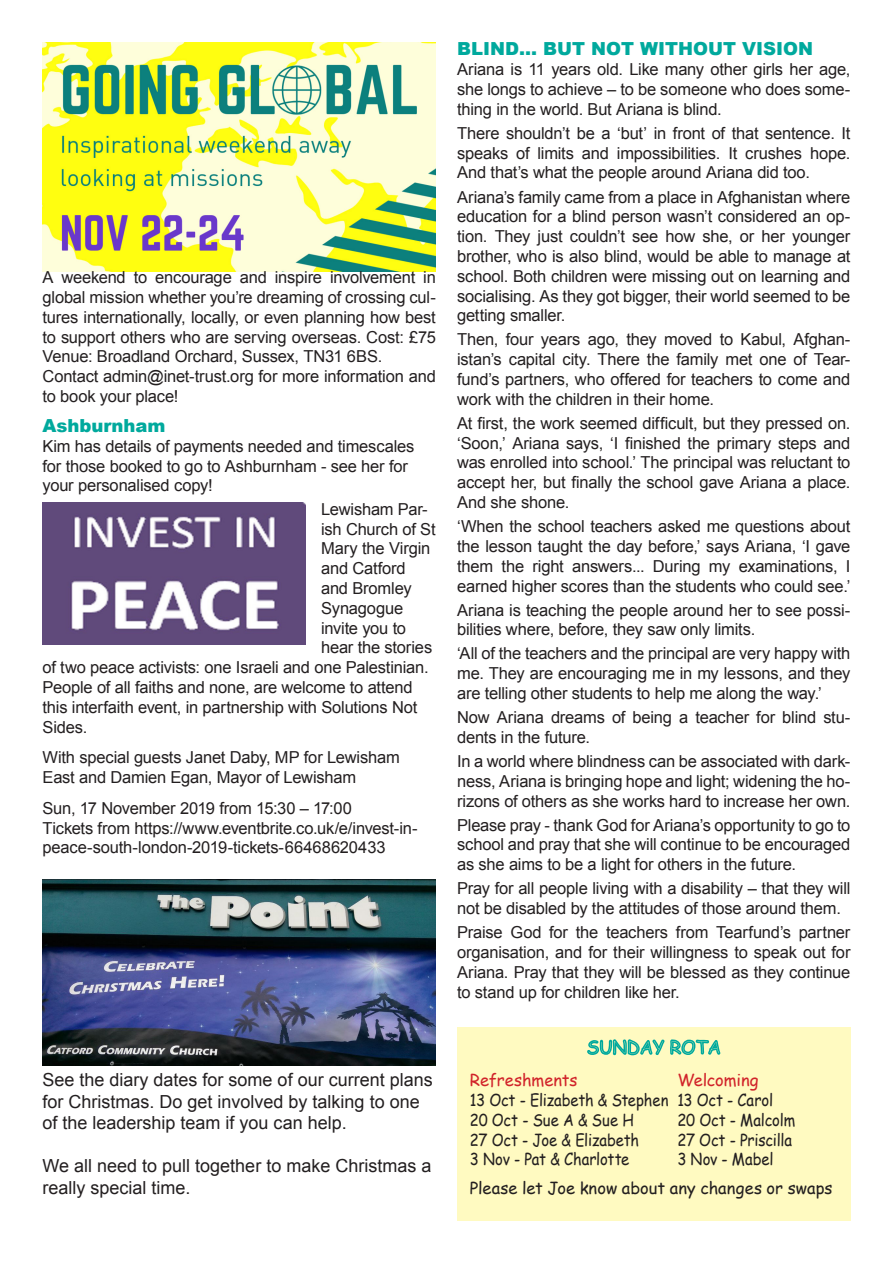
<style>
.page{position:relative;width:893px;height:1263px;background:#fff}
.page>*{position:absolute;margin:0;border:0;box-sizing:border-box;transform-origin:0 0}
.t1{font:18px/21.6px "Arial";color:#231f20}
.t2{font:900 18px "Arial";color:#00a99d}
.t3{font:16.5px/19.8px "Arial";letter-spacing:-.01em;color:#231f20;text-align:justify}
.t4{font:16.5px "Comic Sans MS";letter-spacing:-.005em;color:#231f20;scale:.9 1}
.t5{font:16.5px "Comic Sans MS";letter-spacing:-.005em;color:#231f20}
.t6{font:16.5px "Comic Sans MS";letter-spacing:-.01em;color:#d1232a}
</style>
<div class="page">
<img style="left:43px;top:43px;width:393px;height:228px">
<img style="left:43px;top:879px;width:392px;height:186px">
<img style="left:43px;top:503px;width:262px;height:141px">
<div style="left:457px;top:1026px;width:393px;height:194px;background:#fffac1"></div>
<svg style="left:586px;top:1026px;width:135px;height:30px"></svg>
<p class="t3" style="left:43px;top:268px;width:395px">A weekend to encourage and inspire involvement in global mission whether you’re dreaming of crossing cul&shy;tures internationally, locally, or even planning how best to support others who are serving overseas. Cost: £75<br>Venue: Broadland Orchard, Sussex, TN31 6BS.</p>
<p class="t3" style="left:43px;top:367px;width:395px">Contact admin@inet-trust.org for more information and to book your place!</p>
<p class="t2" style="left:43px;top:412px;width:125px">Ashburnham</p>
<p class="t3" style="left:43px;top:436px;width:373px;text-align:left">Kim has details of payments needed and timescales for those booked to go to Ashburnham - see her for your personalised copy!</p>
<p class="t3" style="left:321px;top:499px;width:108px">Lewisham Par-</p>
<p class="t3" style="left:321px;top:519px;width:116px">ish Church of St</p>
<p class="t3" style="left:321px;top:539px;width:111px">Mary the Virgin</p>
<p class="t3" style="left:321px;top:559px;width:86px">and Catford</p>
<p class="t3" style="left:321px;top:578px;width:92px">and Bromley</p>
<p class="t3" style="left:321px;top:598px;width:84px">Synagogue</p>
<p class="t3" style="left:321px;top:618px;width:87px">invite you to</p>
<p class="t3" style="left:321px;top:638px;width:113px">hear the stories</p>
<p class="t3" style="left:43px;top:658px;width:388px">of two peace activists: one Israeli and one Palestinian.</p>
<p class="t3" style="left:43px;top:677px;width:372px">People of all faiths and none, are welcome to attend</p>
<p class="t3" style="left:43px;top:697px;width:376px">this interfaith event, in partnership with Solutions Not</p>
<p class="t3" style="left:43px;top:717px;width:46px">Sides.</p>
<p class="t3" style="left:43px;top:748px;width:359px">With special guests Janet Daby, MP for Lewisham<br>East and Damien Egan, Mayor of Lewisham</p>
<p class="t3" style="left:43px;top:798px;width:311px">Sun, 17 November 2019 from 15:30 – 17:00</p>
<p class="t3" style="left:43px;top:818px;width:377px">Tickets from https://www.eventbrite.co.uk/e/invest-in&shy;peace-south-london-2019-tickets-66468620433</p>
<p class="t2" style="left:457px;top:36px;width:357px">BLIND… BUT NOT WITHOUT VISION</p>
<p class="t3" style="left:457px;top:60px;width:395px">Ariana is 11 years old. Like many other girls her age, she longs to achieve – to be someone who does some&shy;thing in the world. But Ariana is blind.</p>
<p class="t3" style="left:457px;top:123px;width:395px">There shouldn’t be a ‘but’ in front of that sentence. It speaks of limits and impossibilities. It crushes hope.<br>And that’s what the people around Ariana did too.</p>
<p class="t3" style="left:457px;top:187px;width:395px">Ariana’s family came from a place in Afghanistan where education for a blind person wasn’t considered an op&shy;tion. They just couldn’t see how she, or her younger brother, who is also blind, would be able to manage at school. Both children were missing out on learning and socialising. As they got bigger, their world seemed to be getting smaller.</p>
<p class="t3" style="left:457px;top:330px;width:395px">Then, four years ago, they moved to Kabul, Afghan&shy;istan’s capital city. There the family met one of Tear&shy;fund’s partners, who offered for teachers to come and work with the children in their home.</p>
<p class="t3" style="left:457px;top:413px;width:395px">At first, the work seemed difficult, but they pressed on. ‘Soon,’ Ariana says, ‘I finished the primary steps and was enrolled into school.’ The principal was reluctant to accept her, but finally the school gave Ariana a place.<br>And she shone.</p>
<p class="t3" style="left:457px;top:517px;width:395px">‘When the school teachers asked me questions about the lesson taught the day before,’ says Ariana, ‘I gave them the right answers... During my examinations, I earned higher scores than the students who could see.’</p>
<p class="t3" style="left:457px;top:600px;width:395px">Ariana is teaching the people around her to see possi&shy;bilities where, before, they saw only limits.</p>
<p class="t3" style="left:457px;top:644px;width:395px">‘All of the teachers and the principal are very happy with me. They are encouraging me in my lessons, and they are telling other students to help me along the way.’</p>
<p class="t3" style="left:457px;top:708px;width:395px">Now Ariana dreams of being a teacher for blind stu&shy;dents in the future.</p>
<p class="t3" style="left:457px;top:751px;width:395px">In a world where blindness can be associated with dark&shy;ness, Ariana is bringing hope and light; widening the ho&shy;rizons of others as she works hard to increase her own.</p>
<p class="t3" style="left:457px;top:815px;width:395px">Please pray - thank God for Ariana’s opportunity to go to school and pray that she will continue to be encouraged as she aims to be a light for others in the future.</p>
<p class="t3" style="left:457px;top:879px;width:395px">Pray for all people living with a disability – that they will not be disabled by the attitudes of those around them.</p>
<p class="t3" style="left:457px;top:923px;width:395px">Praise God for the teachers from Tearfund’s partner organisation, and for their willingness to speak out for Ariana. Pray that they will be blessed as they continue to stand up for children like her.</p>
<p class="t1" style="left:43px;top:1069px;width:392px">See the diary dates for some of our current plans for Christmas. Do get involved by talking to one of the leadership team if you can help.</p>
<p class="t1" style="left:43px;top:1155px;width:390px">We all need to pull together to make Christmas a really special time.</p>
<p class="t6" style="left:677px;top:1068px;width:83px">Welcoming</p>
<p class="t4" style="left:677px;top:1088px;width:108px">13 Oct - Carol</p>
<p class="t4" style="left:677px;top:1107px;width:133px">20 Oct - Malcolm</p>
<p class="t4" style="left:677px;top:1127px;width:129px">27 Oct - Priscilla</p>
<p class="t4" style="left:677px;top:1147px;width:108px">3 Nov - Mabel</p>
<p class="t5" style="left:470px;top:1175px;width:364px">Please let Joe know about any changes or swaps</p>
<p class="t6" style="left:470px;top:1068px;width:109px">Refreshments</p>
<p class="t4" style="left:470px;top:1088px;width:222px">13 Oct - Elizabeth &amp; Stephen</p>
<p class="t4" style="left:470px;top:1108px;width:184px">20 Oct - Sue A &amp; Sue H</p>
<p class="t4" style="left:470px;top:1127px;width:190px">27 Oct - Joe &amp; Elizabeth</p>
<p class="t4" style="left:470px;top:1147px;width:179px">3 Nov - Pat &amp; Charlotte</p>
</div>
